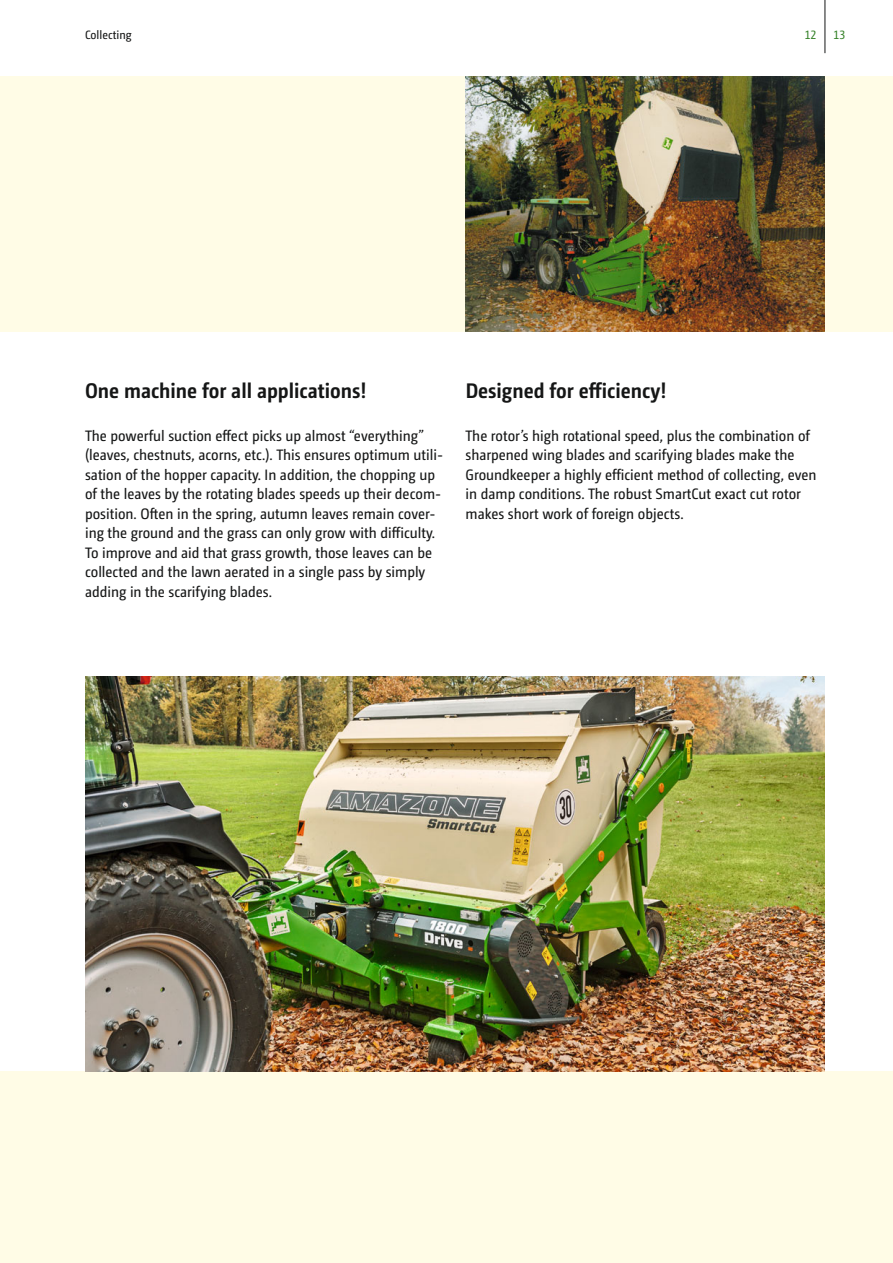
<style>
.page{position:relative;width:893px;height:1263px;background:#fff}
.page>*{position:absolute;margin:0;border:0;box-sizing:border-box;transform-origin:0 0}
.t1{font:700 21px "Camingo Dos Pro S Cd";color:#151616}
.t2{font:15px/19.5px "Camingo Dos Pro S Cd";color:#151616}
.t3{font:12px "Camingo Dos Pro S Cd";color:#151616}
.t4{font:12px "Camingo Dos Pro S Cd";color:#38832b}
</style>
<div class="page">
<div style="left:0;top:77px;width:893px;height:255px;background:#fffce6"></div>
<div style="left:0;top:1071px;width:893px;height:192px;background:#fffce6"></div>
<img style="left:85px;top:676px;width:740px;height:395px">
<img style="left:466px;top:77px;width:359px;height:255px">
<hr style="left:825px;top:0;width:1px;height:53px;background:#151616">
<p class="t3" style="left:85px;top:30px;width:48px">Collecting</p>
<p class="t4" style="left:805px;top:30px;width:13px">12</p>
<p class="t4" style="left:833px;top:30px;width:13px">13</p>
<h1 class="t1" style="left:85px;top:383px;width:283px">One machine for all applications!</h1>
<h1 class="t1" style="left:466px;top:383px;width:202px">Designed for efficiency!</h1>
<p class="t2" style="left:85px;top:427px;width:360px">The powerful suction effect picks up almost “everything” (leaves, chestnuts, acorns, etc.). This ensures optimum utili&shy;sation of the hopper capacity. In addition, the chopping up of the leaves by the rotating blades speeds up their decom&shy;position. Often in the spring, autumn leaves remain cover&shy;ing the ground and the grass can only grow with difficulty.<br>To improve and aid that grass growth, those leaves can be collected and the lawn aerated in a single pass by simply adding in the scarifying blades.</p>
<p class="t2" style="left:466px;top:427px;width:352px">The rotor’s high rotational speed, plus the combination of sharpened wing blades and scarifying blades make the Groundkeeper a highly efficient method of collecting, even in damp conditions. The robust SmartCut exact cut rotor makes short work of foreign objects.</p>
</div>
